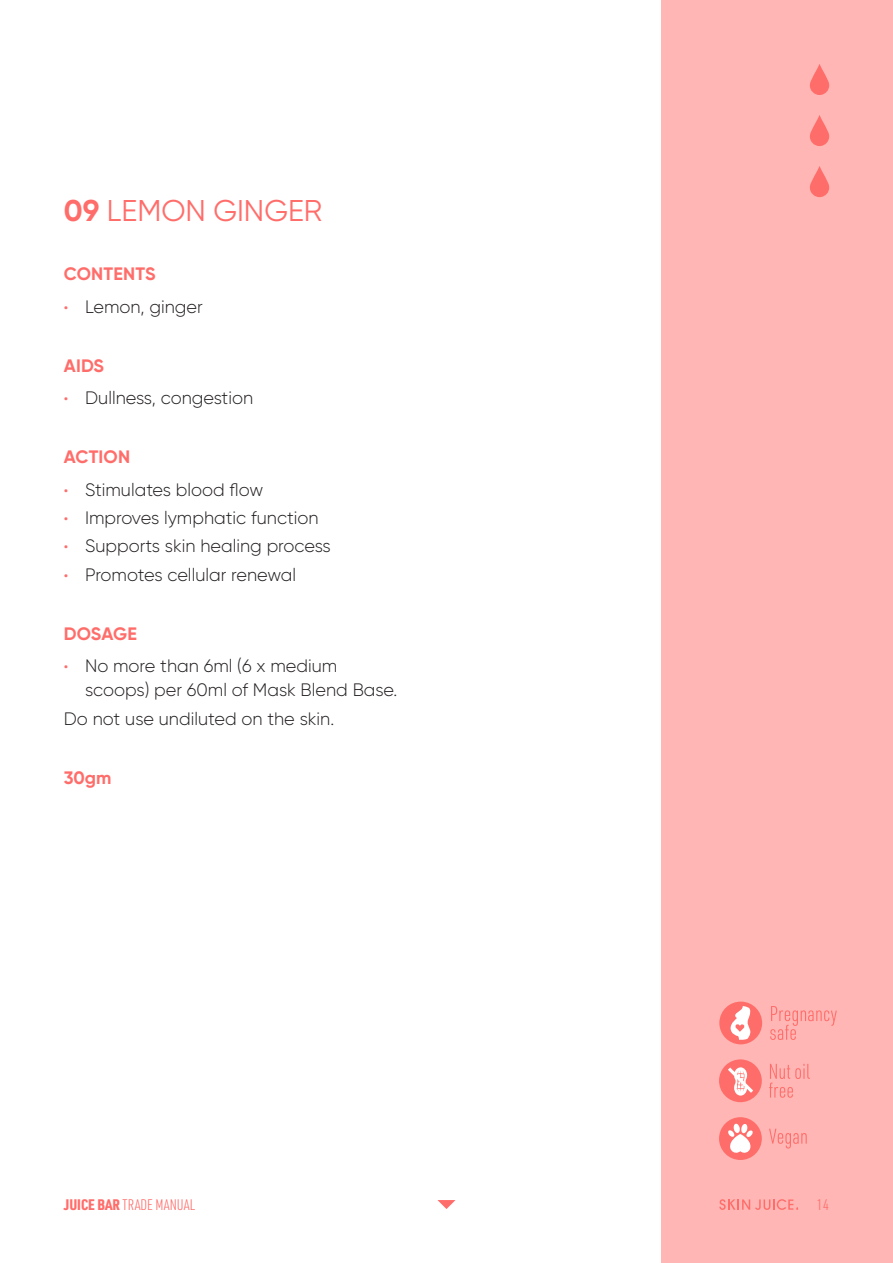
<style>
.page{position:relative;width:893px;height:1263px;background:#fff}
.page>*{position:absolute;margin:0;border:0;box-sizing:border-box;transform-origin:0 0}
.T_BC{font:30px "Gilroy";color:#ff6d6a}
.T_BC-2{font:300 18px/24px "Gilroy";color:#231f20}
.T_BC-3{font:700 18px "Gilroy";letter-spacing:.01em;color:#ff6d6a}
.t1{font:300 15px "URWDIN Cond";color:#ff6d6a}
.s1{font-weight:700}
.s2{font-weight:400;font-size:15px;color:#ff6d6a}
.s3{font-weight:900}
</style>
<div class="page">
<div style="left:661px;top:0;width:232px;height:1263px;background:#ffb6b4"></div>
<svg style="left:810px;top:115px;width:19px;height:31px"></svg>
<svg style="left:810px;top:166px;width:19px;height:31px"></svg>
<svg style="left:810px;top:64px;width:19px;height:31px"></svg>
<svg style="left:719px;top:1199px;width:79px;height:11px"></svg>
<svg style="left:437px;top:1200px;width:18px;height:9px"></svg>
<svg style="left:719px;top:1117px;width:43px;height:43px"></svg>
<svg style="left:769px;top:1129px;width:38px;height:19px"></svg>
<div style="left:719px;top:1001px;width:43px;height:44px;background:#ff6d6a;border-radius:50%"></div>
<svg style="left:730px;top:1006px;width:21px;height:34px"></svg>
<svg style="left:770px;top:1006px;width:67px;height:34px"></svg>
<svg style="left:769px;top:1064px;width:41px;height:34px"></svg>
<svg style="left:719px;top:1059px;width:43px;height:43px"></svg>
<p class="T_BC" style="left:64px;top:192px;width:260px"><span class="s1">09</span> LEMON GINGER</p>
<p class="T_BC-3" style="left:64px;top:263px;width:93px">CONTENTS</p>
<p class="T_BC-2" style="left:64px;top:294px;width:141px"><span class="s2">•</span> Lemon, ginger</p>
<p class="T_BC-3" style="left:64px;top:354px;width:42px">AIDS</p>
<p class="T_BC-2" style="left:64px;top:386px;width:191px"><span class="s2">•</span> Dullness, congestion</p>
<p class="T_BC-3" style="left:64px;top:446px;width:68px">ACTION</p>
<p class="T_BC-2" style="left:64px;top:477px;width:201px"><span class="s2">•</span> Stimulates blood flow</p>
<p class="T_BC-2" style="left:64px;top:506px;width:256px"><span class="s2">•</span> Improves lymphatic function</p>
<p class="T_BC-2" style="left:64px;top:534px;width:268px"><span class="s2">•</span> Supports skin healing process</p>
<p class="T_BC-2" style="left:64px;top:562px;width:234px"><span class="s2">•</span> Promotes cellular renewal</p>
<p class="T_BC-3" style="left:64px;top:622px;width:75px">DOSAGE</p>
<p class="T_BC-2" style="left:85px;top:654px;width:314px;text-indent:-21px"><span class="s2">•</span> No more than 6ml (6 x medium scoops) per 60ml of Mask Blend Base.</p>
<p class="T_BC-2" style="left:64px;top:706px;width:272px">Do not use undiluted on the skin.</p>
<p class="T_BC-3" style="left:64px;top:766px;width:49px">30gm</p>
<p class="t1" style="left:64px;top:1195px;width:133px"><span class="s3">JUICE BAR</span> TRADE MANUAL</p>
<p class="t1" style="left:817px;top:1195px;width:14px">14</p>
</div>
